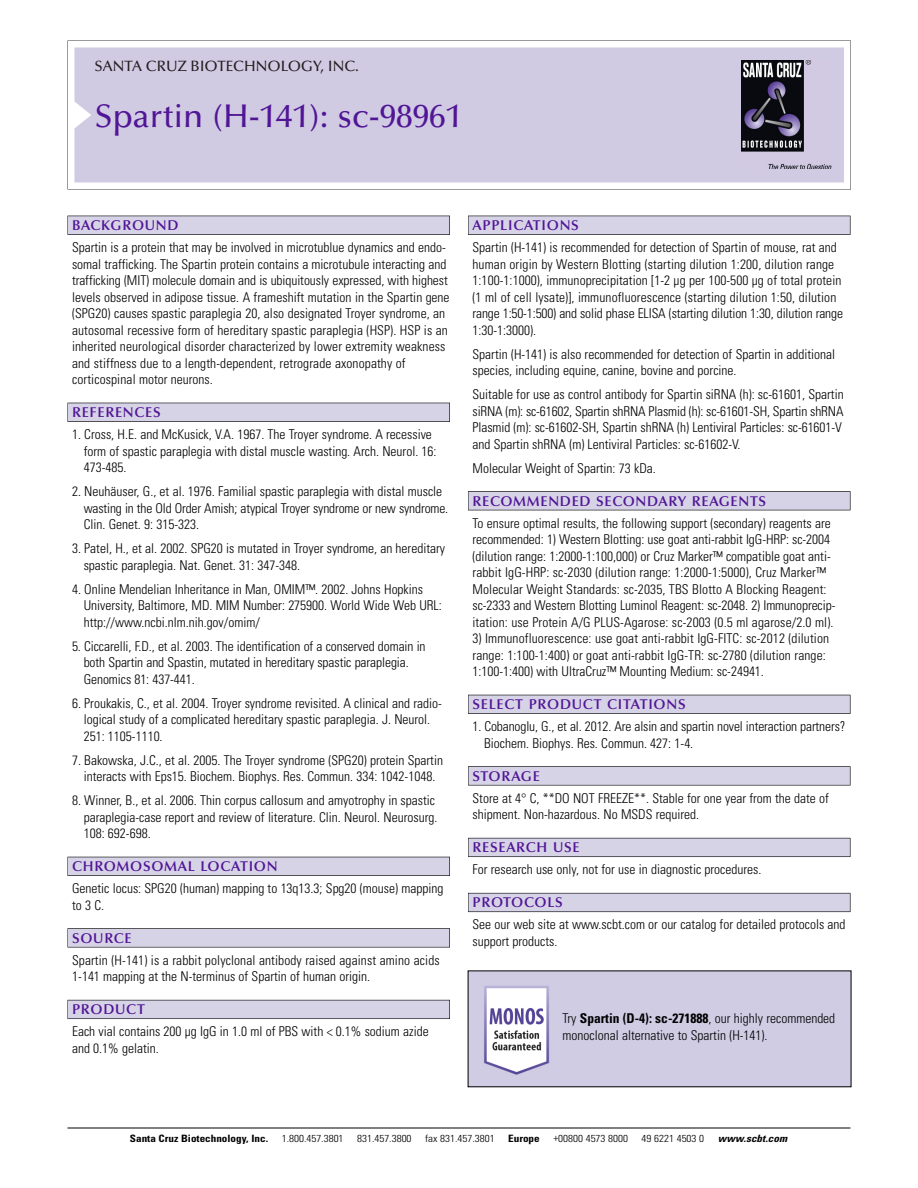
<style>
.page{position:relative;width:918px;height:1188px;background:#fff}
.page>*{position:absolute;margin:0;border:0;box-sizing:border-box;transform-origin:0 0}
.t1{font:500 33px "Optima";color:#511695}
.t2{font:500 15px "Optima";color:#231f20}
.t3{font:600 14.25px "Optima";letter-spacing:.05em;color:#511695}
.t4{font:300 condensed 13.5px/16.5px "Univers";color:#000}
.t5{font:300 condensed 10.2px "Univers";color:#000;scale:1.1 1}
.t6{font:700 condensed 10.2px "Univers";color:#000;scale:1.1 1}
.t7{font:italic 700 condensed 10.2px "Univers";letter-spacing:.005em;color:#000;scale:1.1 1}
.s1{font-weight:700}
</style>
<div class="page">
<svg style="left:68px;top:40px;width:783px;height:149px"></svg>
<div style="left:74px;top:47px;width:770px;height:135px;background:#d1cae3"></div>
<img style="left:741px;top:60px;width:90px;height:108px">
<div style="left:68px;top:216px;width:382px;height:19px;background:#525155"></div>
<div style="left:68px;top:216px;width:381px;height:18px;background:#d7d3e7"></div>
<div style="left:68px;top:403px;width:382px;height:19px;background:#515055"></div>
<div style="left:68px;top:403px;width:381px;height:18px;background:#d7d3e7"></div>
<div style="left:68px;top:857px;width:382px;height:19px;background:#525158"></div>
<div style="left:68px;top:857px;width:381px;height:18px;background:#d7d3e7"></div>
<div style="left:68px;top:928px;width:382px;height:19px;background:#575759"></div>
<div style="left:68px;top:929px;width:381px;height:18px;background:#d7d3e7"></div>
<div style="left:68px;top:1000px;width:382px;height:19px;background:#5b5a62"></div>
<div style="left:68px;top:1000px;width:381px;height:18px;background:#d7d3e7"></div>
<div style="left:468px;top:216px;width:382px;height:19px;background:#525155"></div>
<div style="left:468px;top:216px;width:382px;height:18px;background:#d7d3e7"></div>
<div style="left:468px;top:491px;width:382px;height:19px;background:#525155"></div>
<div style="left:468px;top:492px;width:382px;height:18px;background:#d7d3e7"></div>
<div style="left:468px;top:695px;width:382px;height:19px;background:#525158"></div>
<div style="left:468px;top:695px;width:382px;height:18px;background:#d7d3e7"></div>
<div style="left:468px;top:766px;width:382px;height:19px;background:#575759"></div>
<div style="left:468px;top:767px;width:382px;height:18px;background:#d7d3e7"></div>
<div style="left:468px;top:838px;width:382px;height:19px;background:#5b5a62"></div>
<div style="left:468px;top:838px;width:382px;height:18px;background:#d7d3e7"></div>
<div style="left:468px;top:893px;width:382px;height:19px;background:#66646e"></div>
<div style="left:468px;top:893px;width:382px;height:18px;background:#d7d3e7"></div>
<hr style="left:68px;top:1128px;width:782px;height:1px;background:#000">
<img style="left:470px;top:972px;width:379px;height:113px">
<p class="t2" style="left:94px;top:61px;width:266px">SANTA CRUZ BIOTECHNOLOGY, INC.</p>
<h1 class="t1" style="left:94px;top:103px;width:369px">Spartin (H-141): sc-98961</h1>
<p class="t3" style="left:72px;top:219px;width:108px">BACKGROUND</p>
<p class="t4" style="left:72px;top:240px;width:379px">Spartin is a protein that may be involved in microtublue dynamics and endo&shy;somal trafficking. The Spartin protein contains a microtubule interacting and trafficking (MIT) molecule domain and is ubiquitously expressed, with highest levels observed in adipose tissue. A frameshift mutation in the Spartin gene (SPG20) causes spastic paraplegia 20, also designated Troyer syndrome, an autosomal recessive form of hereditary spastic paraplegia (HSP). HSP is an inherited neurological disorder characterized by lower extremity weakness and stiffness due to a length-dependent, retrograde axonopathy of corticospinal motor neurons.</p>
<p class="t3" style="left:72px;top:407px;width:90px">REFERENCES</p>
<p class="t4" style="left:84px;top:427px;width:354px;text-indent:-12px">1. Cross, H.E. and McKusick, V.A. 1967. The Troyer syndrome. A recessive form of spastic paraplegia with distal muscle wasting. Arch. Neurol. 16:<br>473-485.</p>
<p class="t4" style="left:84px;top:484px;width:366px;text-indent:-12px">2. Neuhäuser, G., et al. 1976. Familial spastic paraplegia with distal muscle wasting in the Old Order Amish; atypical Troyer syndrome or new syndrome.<br>Clin. Genet. 9: 315-323.</p>
<p class="t4" style="left:84px;top:541px;width:363px;text-indent:-12px">3. Patel, H., et al. 2002. SPG20 is mutated in Troyer syndrome, an hereditary spastic paraplegia. Nat. Genet. 31: 347-348.</p>
<p class="t4" style="left:84px;top:582px;width:360px;text-indent:-12px">4. Online Mendelian Inheritance in Man, OMIM™. 2002. Johns Hopkins<br>University, Baltimore, MD. MIM Number: 275900. World Wide Web URL: http://www.ncbi.nlm.nih.gov/omim/</p>
<p class="t4" style="left:84px;top:639px;width:343px;text-indent:-12px">5. Ciccarelli, F.D., et al. 2003. The identification of a conserved domain in both Spartin and Spastin, mutated in hereditary spastic paraplegia.<br>Genomics 81: 437-441.</p>
<p class="t4" style="left:84px;top:696px;width:360px;text-indent:-12px">6. Proukakis, C., et al. 2004. Troyer syndrome revisited. A clinical and radio&shy;logical study of a complicated hereditary spastic paraplegia. J. Neurol.<br>251: 1105-1110.</p>
<p class="t4" style="left:72px;top:753px;width:372px;text-align:center">7. Bakowska, J.C., et al. 2005. The Troyer syndrome (SPG20) protein Spartin interacts with Eps15. Biochem. Biophys. Res. Commun. 334: 1042-1048.</p>
<p class="t4" style="left:84px;top:793px;width:355px;text-indent:-12px">8. Winner, B., et al. 2006. Thin corpus callosum and amyotrophy in spastic paraplegia-case report and review of literature. Clin. Neurol. Neurosurg.<br>108: 692-698.</p>
<p class="t3" style="left:72px;top:861px;width:207px">CHROMOSOMAL LOCATION</p>
<p class="t4" style="left:72px;top:881px;width:373px">Genetic locus: SPG20 (human) mapping to 13q13.3; Spg20 (mouse) mapping to 3 C.</p>
<p class="t3" style="left:72px;top:932px;width:61px">SOURCE</p>
<p class="t4" style="left:72px;top:953px;width:369px">Spartin (H-141) is a rabbit polyclonal antibody raised against amino acids<br>1-141 mapping at the N-terminus of Spartin of human origin.</p>
<p class="t3" style="left:72px;top:1004px;width:74px">PRODUCT</p>
<p class="t4" style="left:72px;top:1024px;width:358px">Each vial contains 200 µg IgG in 1.0 ml of PBS with &lt; 0.1% sodium azide and 0.1% gelatin.</p>
<p class="t3" style="left:473px;top:219px;width:108px">APPLICATIONS</p>
<p class="t4" style="left:473px;top:240px;width:372px">Spartin (H-141) is recommended for detection of Spartin of mouse, rat and human origin by Western Blotting (starting dilution 1:200, dilution range 1:100-1:1000), immunoprecipitation [1-2 µg per 100-500 µg of total protein (1 ml of cell lysate)], immunofluorescence (starting dilution 1:50, dilution range 1:50-1:500) and solid phase ELISA (starting dilution 1:30, dilution range 1:30-1:3000).</p>
<p class="t4" style="left:473px;top:347px;width:364px">Spartin (H-141) is also recommended for detection of Spartin in additional species, including equine, canine, bovine and porcine.</p>
<p class="t4" style="left:473px;top:387px;width:373px">Suitable for use as control antibody for Spartin siRNA (h): sc-61601, Spartin siRNA (m): sc-61602, Spartin shRNA Plasmid (h): sc-61601-SH, Spartin shRNA Plasmid (m): sc-61602-SH, Spartin shRNA (h) Lentiviral Particles: sc-61601-V and Spartin shRNA (m) Lentiviral Particles: sc-61602-V.</p>
<p class="t4" style="left:473px;top:461px;width:185px">Molecular Weight of Spartin: 73 kDa.</p>
<p class="t3" style="left:473px;top:495px;width:295px">RECOMMENDED SECONDARY REAGENTS</p>
<p class="t4" style="left:473px;top:516px;width:364px">To ensure optimal results, the following support (secondary) reagents are recommended: 1) Western Blotting: use goat anti-rabbit IgG-HRP: sc-2004 (dilution range: 1:2000-1:100,000) or Cruz Marker™ compatible goat anti&shy;rabbit IgG-HRP: sc-2030 (dilution range: 1:2000-1:5000), Cruz Marker™ Molecular Weight Standards: sc-2035, TBS Blotto A Blocking Reagent: sc-2333 and Western Blotting Luminol Reagent: sc-2048. 2) Immunoprecip&shy;itation: use Protein A/G PLUS-Agarose: sc-2003 (0.5 ml agarose/2.0 ml).</p>
<p class="t4" style="left:473px;top:631px;width:358px">3) Immunofluorescence: use goat anti-rabbit IgG-FITC: sc-2012 (dilution range: 1:100-1:400) or goat anti-rabbit IgG-TR: sc-2780 (dilution range:<br>1:100-1:400) with UltraCruz™ Mounting Medium: sc-24941.</p>
<p class="t3" style="left:473px;top:699px;width:215px">SELECT PRODUCT CITATIONS</p>
<p class="t4" style="left:484px;top:719px;width:363px;text-indent:-12px">1. Cobanoglu, G., et al. 2012. Are alsin and spartin novel interaction partners?<br>Biochem. Biophys. Res. Commun. 427: 1-4.</p>
<p class="t3" style="left:473px;top:770px;width:69px">STORAGE</p>
<p class="t4" style="left:473px;top:791px;width:358px">Store at 4° C, **DO NOT FREEZE**. Stable for one year from the date of shipment. Non-hazardous. No MSDS required.</p>
<p class="t3" style="left:473px;top:842px;width:109px">RESEARCH USE</p>
<p class="t4" style="left:473px;top:862px;width:290px">For research use only, not for use in diagnostic procedures.</p>
<p class="t3" style="left:473px;top:897px;width:92px">PROTOCOLS</p>
<p class="t4" style="left:473px;top:917px;width:375px">See our web site at www.scbt.com or our catalog for detailed protocols and support products.</p>
<p class="t4" style="left:563px;top:1011px;width:274px">Try <span class="s1">Spartin (D-4): sc-271888</span>, our highly recommended monoclonal alternative to Spartin (H-141).</p>
<p class="t6" style="left:130px;top:1135px;width:127px">Santa Cruz Biotechnology, Inc.</p>
<p class="t5" style="left:282px;top:1135px;width:58px">1.800.457.3801</p>
<p class="t5" style="left:357px;top:1135px;width:51px">831.457.3800</p>
<p class="t5" style="left:425px;top:1135px;width:65px">fax 831.457.3801</p>
<p class="t6" style="left:508px;top:1135px;width:30px">Europe</p>
<p class="t5" style="left:553px;top:1135px;width:69px">+00800 4573 8000</p>
<p class="t5" style="left:642px;top:1135px;width:58px">49 6221 4503 0</p>
<p class="t7" style="left:718px;top:1135px;width:64px">www.scbt.com</p>
</div>
